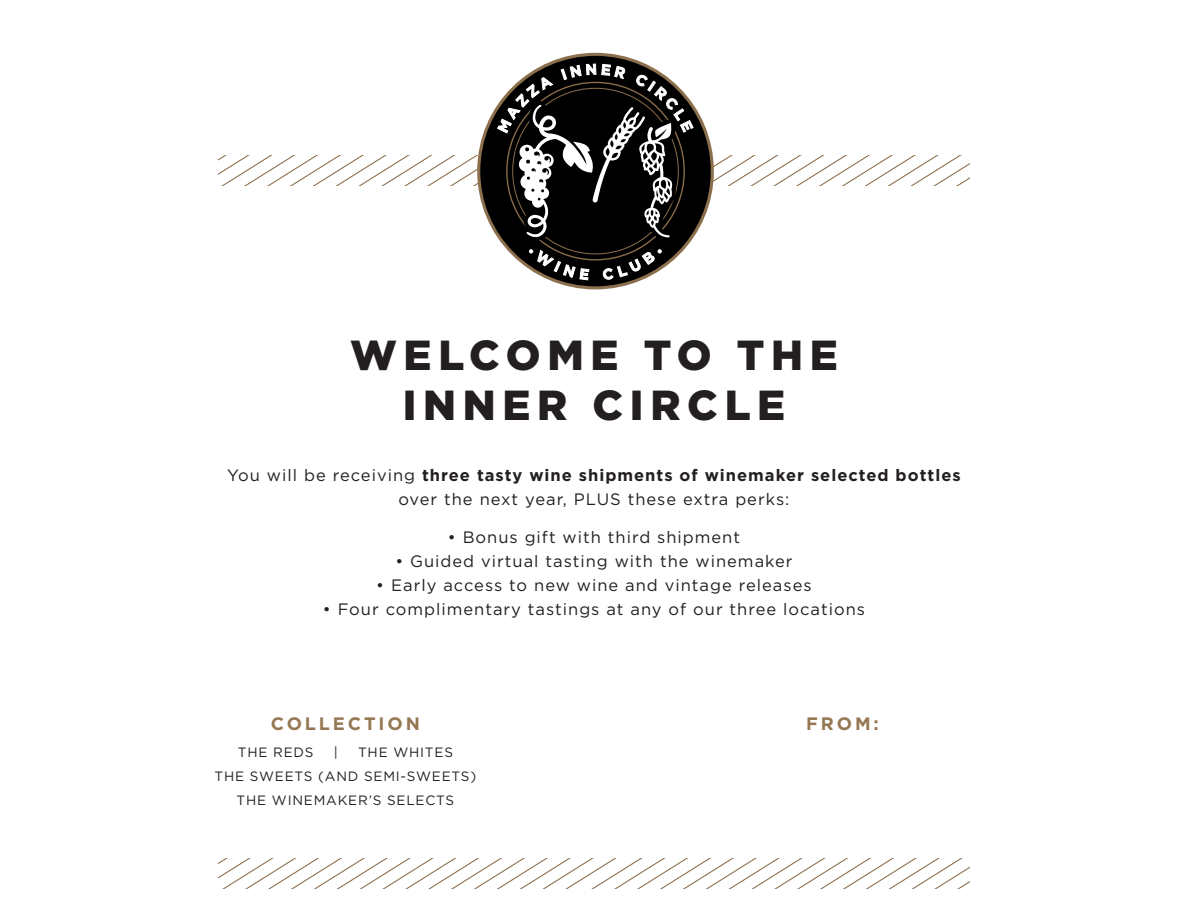
<style>
.page{position:relative;width:1188px;height:918px;background:#fff}
.page>*{position:absolute;margin:0;border:0;box-sizing:border-box;transform-origin:0 0}
.t1{font:900 42px/50.4px "Gotham";letter-spacing:.16em;color:#231f20;text-align:center}
.t2{font:700 18px "Gotham";letter-spacing:.16em;color:#957753}
.t3{font:16.5px/24px "Gotham";letter-spacing:.06em;color:#231f20;text-align:center}
.t4{font:13.5px "Gotham";letter-spacing:.06em;color:#231f20}
.s1{font-weight:700}
</style>
<div class="page">
<svg style="left:218px;top:859px;width:752px;height:30px"></svg>
<svg style="left:218px;top:52px;width:752px;height:238px"></svg>
<p class="t1" style="left:350px;top:329px;width:489px">WELCOME TO THE<br>INNER CIRCLE</p>
<p class="t3" style="left:227px;top:463px;width:735px">You will be receiving <span class="s1">three tasty wine shipments of winemaker selected bottles </span>over the next year, PLUS these extra perks:</p>
<p class="t3" style="left:448px;top:525px;width:294px">• Bonus gift with third shipment</p>
<p class="t3" style="left:395px;top:549px;width:399px">• Guided virtual tasting with the winemaker</p>
<p class="t3" style="left:376px;top:573px;width:437px">• Early access to new wine and vintage releases</p>
<p class="t3" style="left:323px;top:597px;width:544px">• Four complimentary tastings at any of our three locations</p>
<p class="t2" style="left:271px;top:712px;width:151px">COLLECTION</p>
<p class="t4" style="left:238px;top:744px;width:77px">THE REDS</p>
<p class="t4" style="left:334px;top:744px;width:6px">|</p>
<p class="t4" style="left:358px;top:744px;width:96px">THE WHITES</p>
<p class="t4" style="left:215px;top:768px;width:263px">THE SWEETS (AND SEMI-SWEETS)</p>
<p class="t4" style="left:237px;top:792px;width:219px">THE WINEMAKER’S SELECTS</p>
<p class="t2" style="left:806px;top:712px;width:74px">FROM:</p>
</div>
